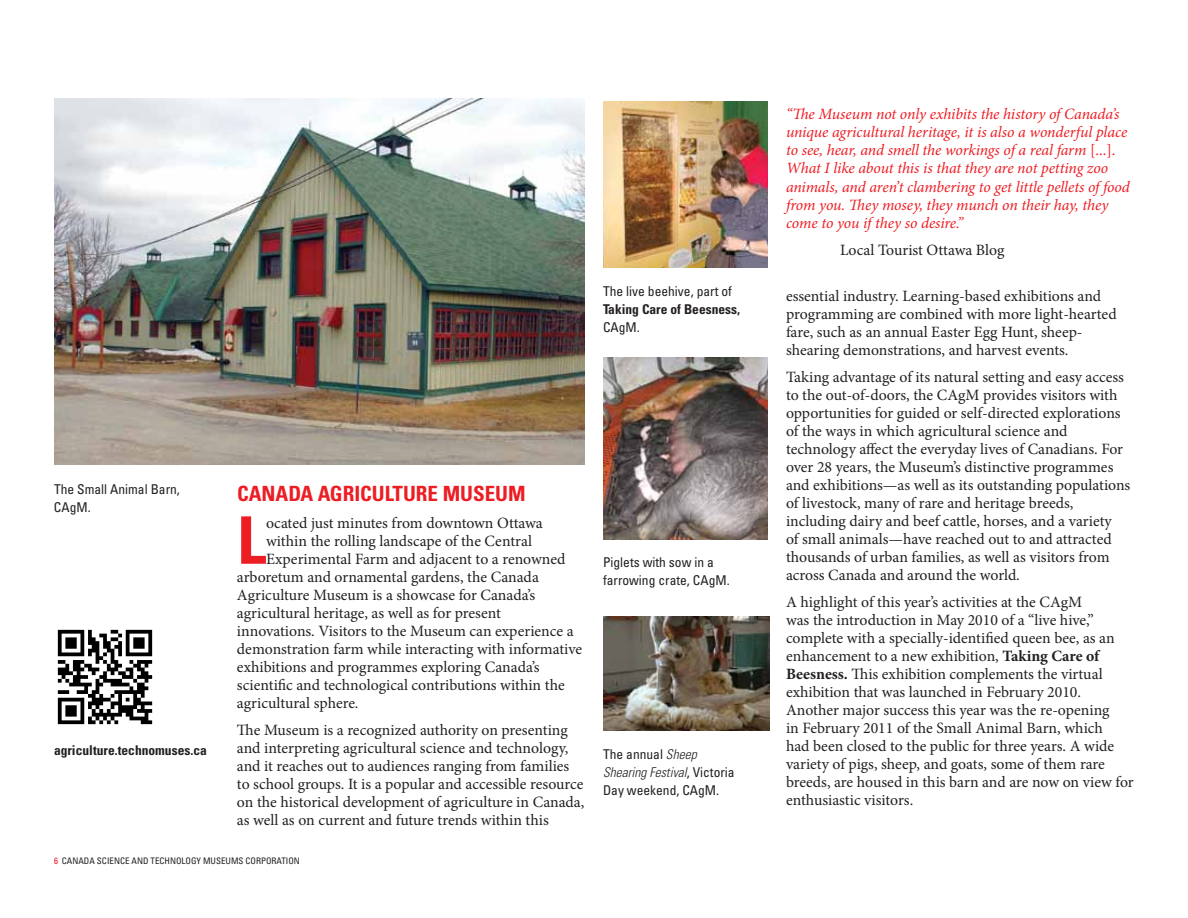
<style>
.page{position:relative;width:1188px;height:918px;background:#fff}
.page>*{position:absolute;margin:0;border:0;box-sizing:border-box;transform-origin:0 0}
.t1{font:700 condensed 65.55px "Univers";color:#ed1d24}
.t2{font:700 condensed 21px "Univers";color:#ed1d24}
.t3{font:15.75px/18px "Minion Pro";color:#231f20}
.t4{font:italic 15.75px/18px "Minion Pro";letter-spacing:-.01em;color:#ed1d24}
.t5{font:condensed 13.5px/18px "Univers";color:#231f20}
.t6{font:700 condensed 13.5px "Univers";color:#231f20}
.t7{font:condensed 9px "Univers";color:#231f20}
.s1{color:#ed1d24}
.s2{font-weight:300;font-style:italic}
.s3{font-style:normal}
.s4{font-weight:700}
</style>
<div class="page">
<img style="left:54px;top:99px;width:531px;height:366px">
<img style="left:603px;top:102px;width:165px;height:165px">
<img style="left:603px;top:357px;width:165px;height:183px">
<img style="left:603px;top:617px;width:166px;height:114px">
<img style="left:57px;top:629px;width:96px;height:96px">
<p class="t5" style="left:603px;top:282px;width:130px">The live beehive, part of</p>
<p class="t6" style="left:603px;top:301px;width:139px">Taking Care of Beesness,</p>
<p class="t5" style="left:603px;top:318px;width:38px">CAgM.</p>
<p class="t5" style="left:54px;top:480px;width:127px">The Small Animal Barn,<br>CAgM.</p>
<p class="t6" style="left:54px;top:742px;width:154px">agriculture.technomuses.ca</p>
<h2 class="t2" style="left:237px;top:480px;width:288px">Canada Agriculture MUSeum</h2>
<h1 class="t1" style="left:237px;top:500px;width:31px">L</h1>
<p class="t3" style="left:266px;top:514px;width:278px">ocated just minutes from downtown Ottawa</p>
<p class="t3" style="left:266px;top:532px;width:267px">within the rolling landscape of the Central</p>
<p class="t3" style="left:266px;top:550px;width:301px">Experimental Farm and adjacent to a renowned</p>
<p class="t3" style="left:237px;top:568px;width:303px">arboretum and ornamental gardens, the Canada</p>
<p class="t3" style="left:237px;top:586px;width:300px">Agriculture Museum is a showcase for Canada’s</p>
<p class="t3" style="left:237px;top:604px;width:265px">agricultural heritage, as well as for present</p>
<p class="t3" style="left:237px;top:622px;width:338px">innovations. Visitors to the Museum can experience a</p>
<p class="t3" style="left:237px;top:640px;width:347px">demonstration farm while interacting with informative</p>
<p class="t3" style="left:237px;top:658px;width:304px">exhibitions and programmes exploring Canada’s</p>
<p class="t3" style="left:237px;top:676px;width:329px">scientific and technological contributions within the</p>
<p class="t3" style="left:237px;top:694px;width:123px">agricultural sphere.</p>
<p class="t3" style="left:237px;top:721px;width:349px">The Museum is a recognized authority on presenting and interpreting agricultural science and technology, and it reaches out to audiences ranging from families to school groups. It is a popular and accessible resource on the historical development of agriculture in Canada, as well as on current and future trends within this</p>
<p class="t7" style="left:54px;top:855px;width:247px"><span class="s1">6</span> Canada Science and Technology Museums Corporati on</p>
<p class="t5" style="left:603px;top:553px;width:128px">Piglets with sow in a farrowing crate, CAgM.</p>
<p class="t5" style="left:603px;top:745px;width:133px">The annual <span class="s2">Sheep<br>Shearing Festival</span>, Victoria<br>Day weekend, CAgM.</p>
<p class="t4" style="left:786px;top:105px;width:345px">“The Museum not only exhibits the history of Canada’s unique agricultural heritage, it is also a wonderful place to see, hear, and smell the workings of a real farm <span class="s3">[...].<br></span>What I like about this is that they are not petting zoo animals, and aren’t clambering to get little pellets of food from you. They mosey, they munch on their hay, they come to you if they so desire.”</p>
<p class="t3" style="left:840px;top:241px;width:166px">Local Tourist Ottawa Blog</p>
<p class="t3" style="left:786px;top:287px;width:332px">essential industry. Learning-based exhibitions and programming are combined with more light-hearted fare, such as an annual Easter Egg Hunt, sheep&shy;shearing demonstrations, and harvest events.</p>
<p class="t3" style="left:786px;top:368px;width:346px">Taking advantage of its natural setting and easy access to the out-of-doors, the CAgM provides visitors with opportunities for guided or self-directed explorations of the ways in which agricultural science and technology affect the everyday lives of Canadians. For over 28 years, the Museum’s distinctive programmes and exhibitions—as well as its outstanding populations of livestock, many of rare and heritage breeds, including dairy and beef cattle, horses, and a variety<br>of small animals—have reached out to and attracted thousands of urban families, as well as visitors from across Canada and around the world.</p>
<p class="t3" style="left:786px;top:593px;width:349px">A highlight of this year’s activities at the CAgM<br>was the introduction in May 2010 of a “live hive,” complete with a specially-identified queen bee, as an enhancement to a new exhibition, <span class="s4">Taking Care of Beesness.</span> This exhibition complements the virtual exhibition that was launched in February 2010.<br>Another major success this year was the re-opening<br>in February 2011 of the Small Animal Barn, which<br>had been closed to the public for three years. A wide variety of pigs, sheep, and goats, some of them rare breeds, are housed in this barn and are now on view for enthusiastic visitors.</p>
</div>
